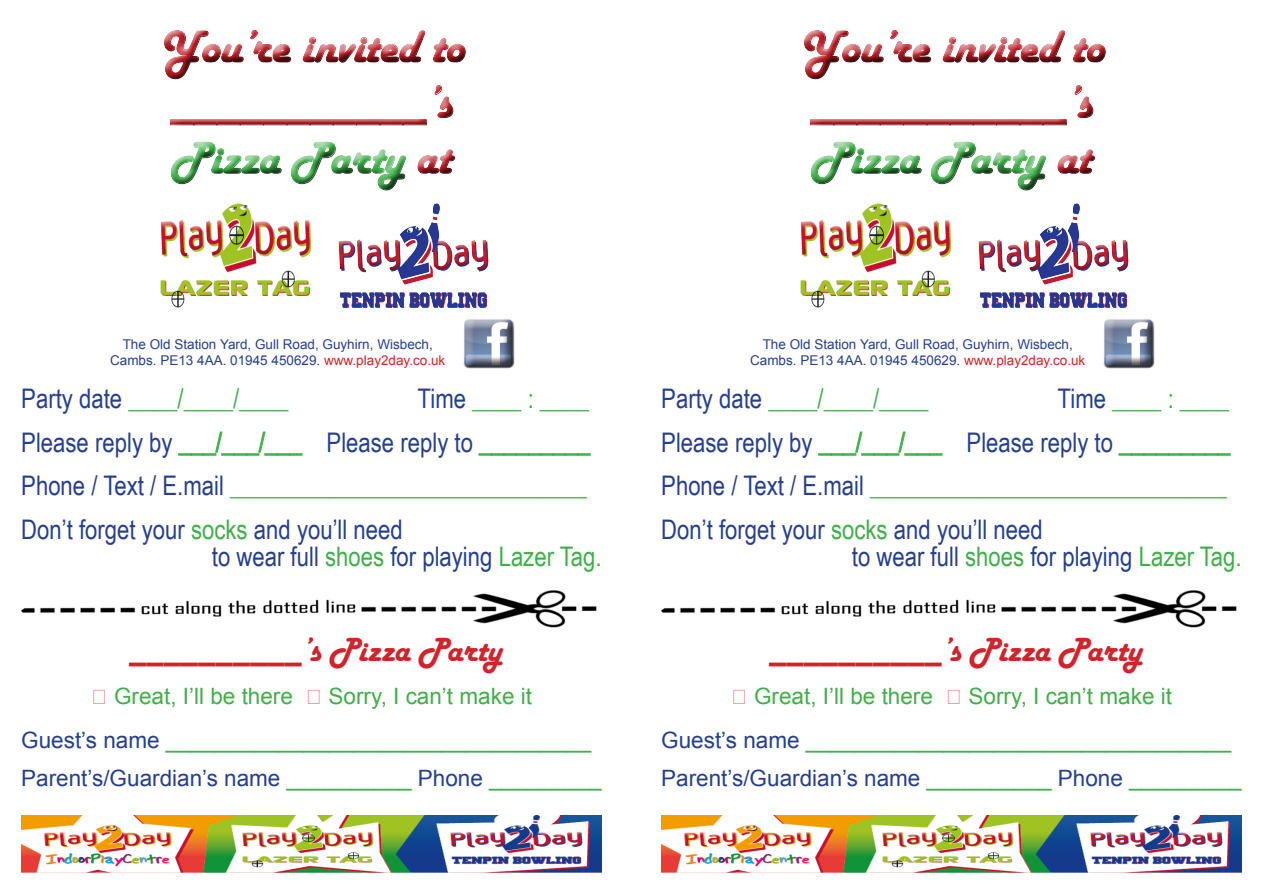
<style>
.page{position:relative;width:1263px;height:893px;background:#fff}
.page>*{position:absolute;margin:0;border:0;box-sizing:border-box;transform-origin:0 0}
.t1{font:46.5px/55.7px "Harlow Solid";color:#bc2028}
.t2{font:34.5px "Harlow Solid";color:#d1232a}
.t3{font:27px "Arial Narrow";color:#253f8e}
.t4{font:27px "Arial Narrow";color:#40ae49}
.t5{font:22.5px "Arial";color:#40ae49}
.t6{font:22.5px "Arial";color:#253f8e}
.t7{font:13.5px "Arial";color:#253f8e}
.s1{color:#40ae49}
.s2{color:#d1232a}
.s3{color:#253f8e}
</style>
<div class="page">
<div style="left:158px;top:24px;width:318px;height:177px;background:#231f20;opacity:.75"></div>
<img style="left:21px;top:816px;width:581px;height:57px">
<svg style="left:179px;top:431px;width:123px;height:24px"></svg>
<svg style="left:479px;top:454px;width:111px;height:1px"></svg>
<img style="left:21px;top:590px;width:576px;height:38px">
<div style="left:461px;top:318px;width:55px;height:52px;background:#231f20;opacity:.75"></div>
<img style="left:160px;top:203px;width:151px;height:105px">
<img style="left:338px;top:203px;width:150px;height:105px">
<div style="left:798px;top:24px;width:318px;height:177px;background:#231f20;opacity:.75"></div>
<img style="left:661px;top:816px;width:581px;height:57px">
<svg style="left:819px;top:431px;width:123px;height:24px"></svg>
<svg style="left:1119px;top:454px;width:111px;height:1px"></svg>
<img style="left:661px;top:590px;width:576px;height:38px">
<div style="left:1101px;top:318px;width:55px;height:52px;background:#231f20;opacity:.75"></div>
<img style="left:800px;top:203px;width:151px;height:105px">
<img style="left:978px;top:203px;width:150px;height:105px">
<h1 class="t1" style="left:159px;top:23px;width:307px">You’re invited to ___________’s<br><span class="s1">Pizza Party</span> at</h1>
<p class="t7" style="left:123px;top:335px;width:312px">The Old Station Yard, Gull Road, Guyhirn, Wisbech,</p>
<p class="t7" style="left:110px;top:352px;width:337px">Cambs. PE13 4AA. 01945 450629. <span class="s2">www.play2day.co.uk</span></p>
<p class="t4" style="left:21px;top:379px;width:269px"><span class="s3">Party date</span> ____/____/____</p>
<p class="t4" style="left:417px;top:379px;width:173px"><span class="s3">Time</span> ____ : ____</p>
<p class="t3" style="left:21px;top:422px;width:570px">Please reply by <span class="s1">___/___/___</span> Please reply to <span class="s1">_________</span></p>
<p class="t4" style="left:21px;top:466px;width:567px"><span class="s3">Phone / Text / E.mail</span> _____________________________</p>
<p class="t3" style="left:21px;top:509px;width:383px">Don’t forget your <span class="s1">socks</span> and you’ll need</p>
<p class="t3" style="left:212px;top:536px;width:391px">to wear full <span class="s1">shoes</span> for playing <span class="s1">Lazer Tag.</span></p>
<p class="t2" style="left:129px;top:631px;width:375px">__________’s Pizza Party</p>
<p class="t5" style="left:114px;top:682px;width:180px">Great, I’ll be there</p>
<p class="t5" style="left:329px;top:682px;width:205px">Sorry, I can’t make it</p>
<p class="t5" style="left:21px;top:725px;width:571px"><span class="s3">Guest’s name</span> __________________________________</p>
<p class="t6" style="left:21px;top:763px;width:582px">Parent’s/Guardian’s name <span class="s1">__________</span> Phone <span class="s1">_________</span></p>
<h1 class="t1" style="left:799px;top:23px;width:307px">You’re invited to ___________’s<br><span class="s1">Pizza Party</span> at</h1>
<p class="t7" style="left:763px;top:335px;width:312px">The Old Station Yard, Gull Road, Guyhirn, Wisbech,</p>
<p class="t7" style="left:750px;top:352px;width:337px">Cambs. PE13 4AA. 01945 450629. <span class="s2">www.play2day.co.uk</span></p>
<p class="t4" style="left:661px;top:379px;width:269px"><span class="s3">Party date</span> ____/____/____</p>
<p class="t4" style="left:1057px;top:379px;width:173px"><span class="s3">Time</span> ____ : ____</p>
<p class="t3" style="left:661px;top:422px;width:570px">Please reply by <span class="s1">___/___/___</span> Please reply to <span class="s1">_________</span></p>
<p class="t4" style="left:661px;top:466px;width:567px"><span class="s3">Phone / Text / E.mail</span> _____________________________</p>
<p class="t3" style="left:661px;top:509px;width:383px">Don’t forget your <span class="s1">socks</span> and you’ll need</p>
<p class="t3" style="left:852px;top:536px;width:391px">to wear full <span class="s1">shoes</span> for playing <span class="s1">Lazer Tag.</span></p>
<p class="t2" style="left:769px;top:631px;width:375px">__________’s Pizza Party</p>
<p class="t5" style="left:754px;top:682px;width:180px">Great, I’ll be there</p>
<p class="t5" style="left:968px;top:682px;width:205px">Sorry, I can’t make it</p>
<p class="t5" style="left:661px;top:725px;width:571px"><span class="s3">Guest’s name</span> __________________________________</p>
<p class="t6" style="left:661px;top:763px;width:582px">Parent’s/Guardian’s name <span class="s1">__________</span> Phone <span class="s1">_________</span></p>
</div>
